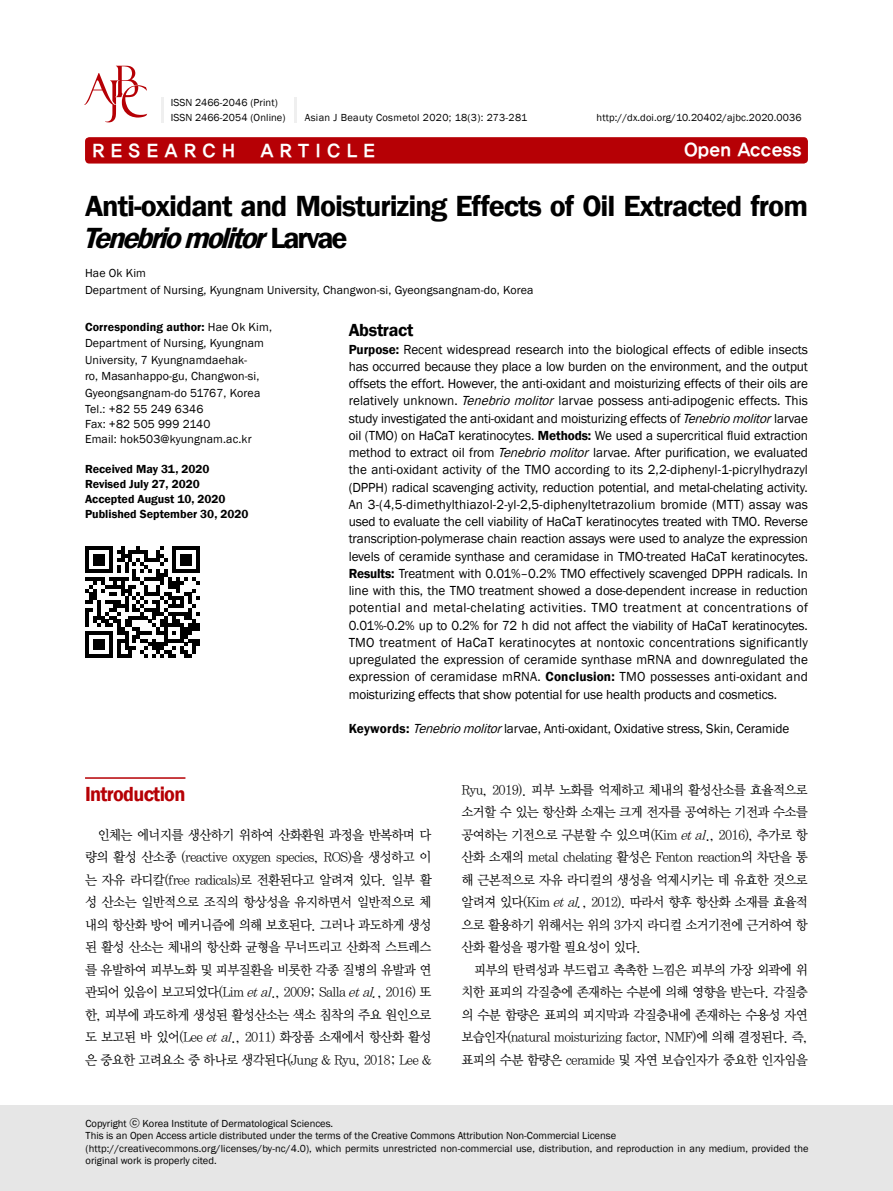
<style>
.page{position:relative;width:893px;height:1191px;background:#fff}
.page>*{position:absolute;margin:0;border:0;box-sizing:border-box;transform-origin:0 0}
.t1{font:600 30px/31.5px "Franklin Gothic";letter-spacing:-.035em;color:#000}
.t2{font:600 21px "Franklin Gothic";letter-spacing:-.035em;color:#b60005;scale:.96 1}
.t3{font:18px "YDIYGO350";color:#fff}
.t4{font:600 18px "Franklin Gothic";letter-spacing:-.02em;color:#000}
.t5{font:13.5px/17.2px "Franklin Gothic";letter-spacing:-.01em;color:#000;text-align:justify}
.t6{font:13.5px/22.5px "YDIY Mj O330";letter-spacing:-.05em;color:#000;text-align:justify;scale:.95 1}
.t7{font:12px/16.5px "Franklin Gothic";letter-spacing:.01em;color:#000}
.t8{font:600 12px/15px "Franklin Gothic";color:#000}
.t9{font:10.5px/12.6px "Franklin Gothic";letter-spacing:.005em;color:#000}
.t10{font:10.5px "Franklin Gothic";letter-spacing:.03em;color:#000}
.s1{font-style:italic}
.s2{font-weight:600}
.s3{font-family:"YDIYGO330"}
</style>
<div class="page">
<div style="left:85px;top:137px;width:723px;height:26px;background:#b60005;border-radius:4px"></div>
<hr style="left:85px;top:777px;width:100px;height:1px;background:#b60005">
<div style="left:0;top:1106px;width:893px;height:85px;background:#e6e6e6"></div>
<svg style="left:84px;top:66px;width:63px;height:56px"></svg>
<hr style="left:294px;top:97px;width:3px;height:25px;background:#efefef">
<hr style="left:161px;top:97px;width:3px;height:25px;background:#efefef">
<svg style="left:85px;top:546px;width:115px;height:112px"></svg>
<p class="t9" style="left:171px;top:95px;width:116px;line-height:15px">ISSN 2466-2046 (Print)<br>ISSN 2466-2054 (Online)</p>
<p class="t10" style="left:305px;top:111px;width:224px">Asian J Beauty Cosmetol 2020; 18(3): 273-281</p>
<p class="t9" style="left:597px;top:111px;width:206px">http://dx.doi.org/10.20402/ajbc.2020.0036</p>
<h3 class="t3" style="left:92px;top:141px;width:144px">R E S E A R C H</h3>
<h3 class="t3" style="left:260px;top:141px;width:116px">A R T I C L E</h3>
<h3 class="t3" style="left:684px;top:140px;width:119px">Open Access</h3>
<h1 class="t1" style="left:82px;top:191px;width:727px">Anti-oxidant and Moisturizing Effects of Oil Extracted from<br><span class="s1">Tenebriomolitor</span>L a r v a e</h1>
<p class="t7" style="left:85px;top:265px;width:450px">Hae Ok Kim<br>Department of Nursing, Kyungnam University, Changwon-si, Gyeongsangnam-do, Korea</p>
<p class="t7" style="left:85px;top:319px;width:188px"><span class="s2">Corresponding author:</span> Hae Ok Kim,<br>Department of Nursing, Kyungnam<br>University, 7 Kyungnamdaehak-<br>ro, Masanhappo-gu, Changwon-si,<br>Gyeongsangnam-do 51767, Korea<br>Tel.: +82 55 249 6346</p>
<p class="t7" style="left:85px;top:417px;width:168px;line-height:15px">Fax: +82 505 999 2140<br>Email: hok503@kyungnam.ac.kr</p>
<p class="t8" style="left:85px;top:462px;width:165px">Received May 31, 2020<br>Revised July 27, 2020<br>Accepted August 10, 2020<br>Published September 30, 2020</p>
<h3 class="t4" style="left:349px;top:319px;width:66px">Abstract</h3>
<p class="t5" style="left:349px;top:341px;width:461px"><span class="s2">Purpose:</span> Recent widespread research into the biological effects of edible insects has occurred because they place a low burden on the environment, and the output offsets the effort. However, the anti-oxidant and moisturizing effects of their oils are relatively unknown. <span class="s1">Tenebriomolitor</span> larvae possess anti-adipogenic effects. This study investigated the anti-oxidant and moisturizing effects of <span class="s1">Tenebriomolitor</span>larvae oil (TMO) on HaCaT keratinocytes. <span class="s2">Methods:</span> We used a supercritical fluid extraction method to extract oil from <span class="s1">Tenebriomolitor</span> larvae. After purification, we evaluated the anti-oxidant activity of the TMO according to its 2,2-diphenyl-1-picrylhydrazyl (DPPH) radical scavenging activity, reduction potential, and metal-chelating activity.<br>An 3-(4,5-dimethylthiazol-2-yl-2,5-diphenyltetrazolium bromide (MTT) assay was used to evaluate the cell viability of HaCaT keratinocytes treated with TMO. Reverse transcription-polymerase chain reaction assays were used to analyze the expression levels of ceramide synthase and ceramidase in TMO-treated HaCaT keratinocytes.<br><span class="s2">Results:</span> Treatment with 0.01%–0.2% TMO effectively scavenged DPPH radicals. In line with this, the TMO treatment showed a dose-dependent increase in reduction potential and metal-chelating activities. TMO treatment at concentrations of 0.01%-0.2% up to 0.2% for 72 h did not affect the viability of HaCaT keratinocytes.<br>TMO treatment of HaCaT keratinocytes at nontoxic concentrations significantly upregulated the expression of ceramide synthase mRNA and downregulated the expression of ceramidase mRNA. <span class="s2">Conclusion:</span> TMO possesses anti-oxidant and moisturizing effects that show potential for use health products and cosmetics.</p>
<p class="t5" style="left:349px;top:720px;width:442px"><span class="s2">Keywords:</span> <span class="s1">Tenebriomolitor</span>larvae, Anti-oxidant, Oxidative stress, Skin, Ceramide</p>
<h2 class="t2" style="left:85px;top:781px;width:106px">Introduction</h2>
<p class="t6" style="left:85px;top:824px;width:366px;text-indent:13px">인체는 에너지를 생산하기 위하여 산화환원 과정을 반복하며 다 량의 활성 산소종 (reactive oxygen species, ROS)을 생성하고 이 는 자유 라디칼(free radicals)로 전환된다고 알려져 있다. 일부 활 성 산소는 일반적으로 조직의 항상성을 유지하면서 일반적으로 체 내의 항산화 방어 메커니즘에 의해 보호된다. 그러나 과도하게 생성 된 활성 산소는 체내의 항산화 균형을 무너뜨리고 산화적 스트레스 를 유발하여 피부노화 및 피부질환을 비롯한 각종 질병의 유발과 연 관되어 있음이 보고되었다(Lim <span class="s1">etal</span>., 2009; Salla <span class="s1">etal.</span>, 2016) 또 한, 피부에 과도하게 생성된 활성산소는 색소 침착의 주요 원인으로 도 보고된 바 있어(Lee <span class="s1">etal</span>., 2011) 화장품 소재에서 항산화 활성 은 중요한 고려요소 중 하나로 생각된다(Jung &amp; Ryu, 2018; Lee &amp;</p>
<p class="t6" style="left:461px;top:779px;width:366px">Ryu, 2019). 피부 노화를 억제하고 체내의 활성산소를 효율적으로 소거할 수 있는 항산화 소재는 크게 전자를 공여하는 기전과 수소를 공여하는 기전으로 구분할 수 있으며(Kim <span class="s1">etal</span>., 2016), 추가로 항 산화 소재의 metal chelating 활성은 Fenton reaction의 차단을 통 해 근본적으로 자유 라디컬의 생성을 억제시키는 데 유효한 것으로 알려져 있다(Kim <span class="s1">etal.</span>, 2012). 따라서 향후 항산화 소재를 효율적 으로 활용하기 위해서는 위의 3가지 라디컬 소거기전에 근거하여 항 산화 활성을 평가할 필요성이 있다.</p>
<p class="t6" style="left:461px;top:959px;width:366px;text-indent:13px">피부의 탄력성과 부드럽고 촉촉한 느낌은 피부의 가장 외곽에 위 치한 표피의 각질층에 존재하는 수분에 의해 영향을 받는다. 각질층 의 수분 함량은 표피의 피지막과 각질층내에 존재하는 수용성 자연 보습인자(natural moisturizing factor, NMF)에 의해 결정된다. 즉, 표피의 수분 함량은 ceramide 및 자연 보습인자가 중요한 인자임을</p>
<p class="t9" style="left:86px;top:1117px;width:724px">Copyright <span class="s3">ⓒ</span> Korea Institute of Dermatological Sciences.<br>This is an Open Access article distributed under the terms of the Creative Commons Attribution Non-Commercial License (http://creativecommons.org/licenses/by-nc/4.0), which permits unrestricted non-commercial use, distribution, and reproduction in any medium, provided the original work is properly cited.</p>
</div>
